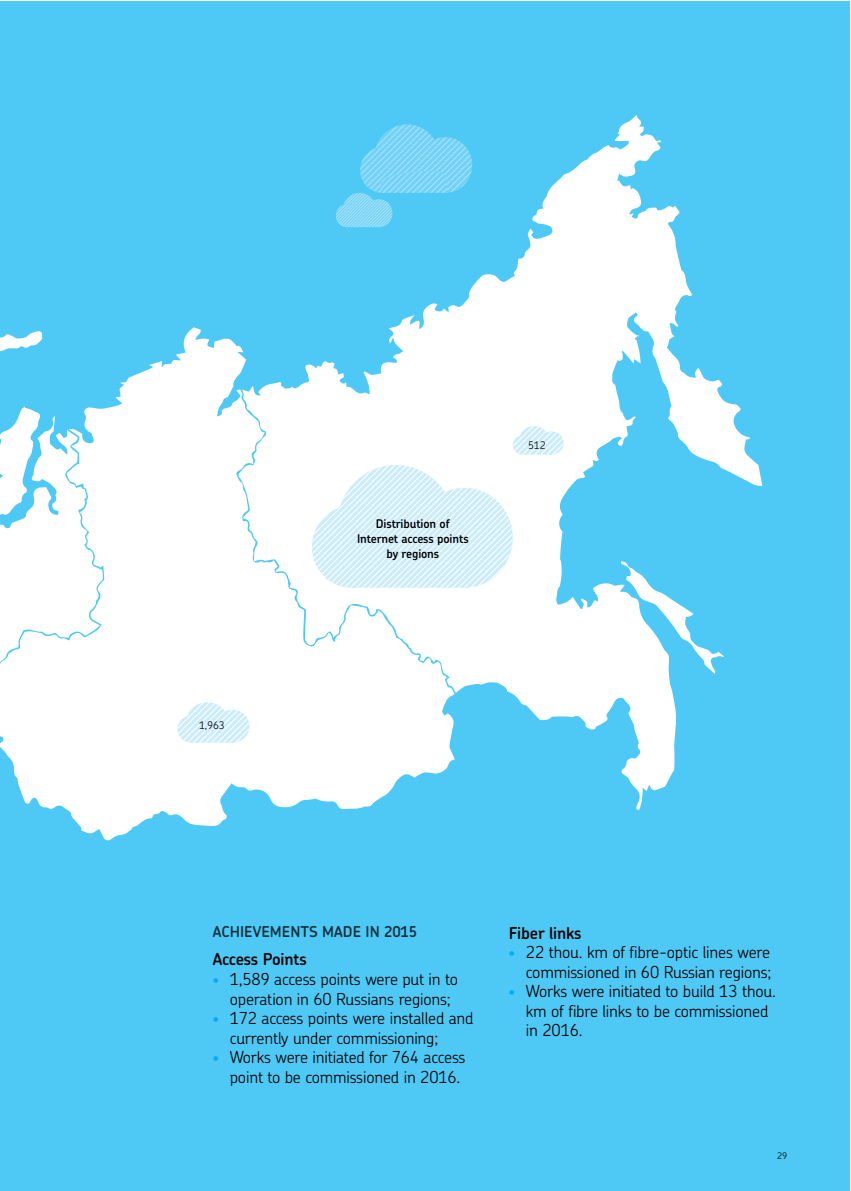
<style>
.page{position:relative;width:851px;height:1191px;background:#fff}
.page>*{position:absolute;margin:0;border:0;box-sizing:border-box;transform-origin:0 0}
.t1{font:300 16.5px/19.5px "Chevin Pro";letter-spacing:-.01em;color:#000}
.t2{font:600 16.5px "Chevin Pro";letter-spacing:-.01em;color:#000}
.t3{font:600 15px "Chevin Pro";letter-spacing:.005em;color:#0f2e39}
.t4{font:600 12px/15px "Chevin Pro";letter-spacing:-.01em;color:#000;text-align:center}
.t5{font:300 10.5px "Chevin Pro";letter-spacing:-.01em;color:#000}
.t6{font:300 9px "Chevin Pro";color:#000}
.s1{font-weight:600;font-size:13.5px;color:#00aeef}
</style>
<div class="page">
<div style="left:0;top:1px;width:849px;height:1190px;background:#4ec9f5"></div>
<svg style="left:335px;top:115px;width:427px;height:695px"></svg>
<svg style="left:0;top:327px;width:454px;height:514px;fill:#fff"></svg>
<svg style="left:620px;top:561px;width:103px;height:113px"></svg>
<svg style="left:0;top:331px;width:103px;height:394px"></svg>
<svg style="left:177px;top:702px;width:72px;height:40px;background:#e0f3fc"></svg>
<svg style="left:512px;top:426px;width:51px;height:28px"></svg>
<svg style="left:312px;top:465px;width:200px;height:122px;background:#e0f3fc"></svg>
<svg style="left:336px;top:124px;width:136px;height:103px"></svg>
<p class="t5" style="left:199px;top:718px;width:27px">1,963</p>
<p class="t4" style="left:357px;top:516px;width:113px">Distribution of<br>Internet access points by regions</p>
<p class="t5" style="left:528px;top:438px;width:19px">512</p>
<p class="t3" style="left:213px;top:922px;width:206px">ACHIEVEMENTS MADE IN 2015</p>
<p class="t2" style="left:213px;top:948px;width:96px">Access Points</p>
<p class="t1" style="left:213px;top:968px;width:247px;text-align:center"><span class="s1">•</span> 1,589 access points were put in to operation in 60 Russians regions;</p>
<p class="t1" style="left:230px;top:1007px;width:245px;text-indent:-17px"><span class="s1">•</span> 172 access points were installed and currently under commissioning;</p>
<p class="t1" style="left:230px;top:1046px;width:237px;text-indent:-17px"><span class="s1">•</span> Works were initiated for 764 access point to be commissioned in 2016.</p>
<p class="t2" style="left:509px;top:921px;width:74px">Fiber links</p>
<p class="t1" style="left:509px;top:942px;width:264px;text-align:right"><span class="s1">•</span> 22 thou. km of fibre-optic lines were commissioned in 60 Russian regions;</p>
<p class="t1" style="left:526px;top:981px;width:251px;text-indent:-17px"><span class="s1">•</span> Works were initiated to build 13 thou. km of fibre links to be commissioned in 2016.</p>
<p class="t6" style="left:777px;top:1149px;width:11px">29</p>
</div>
